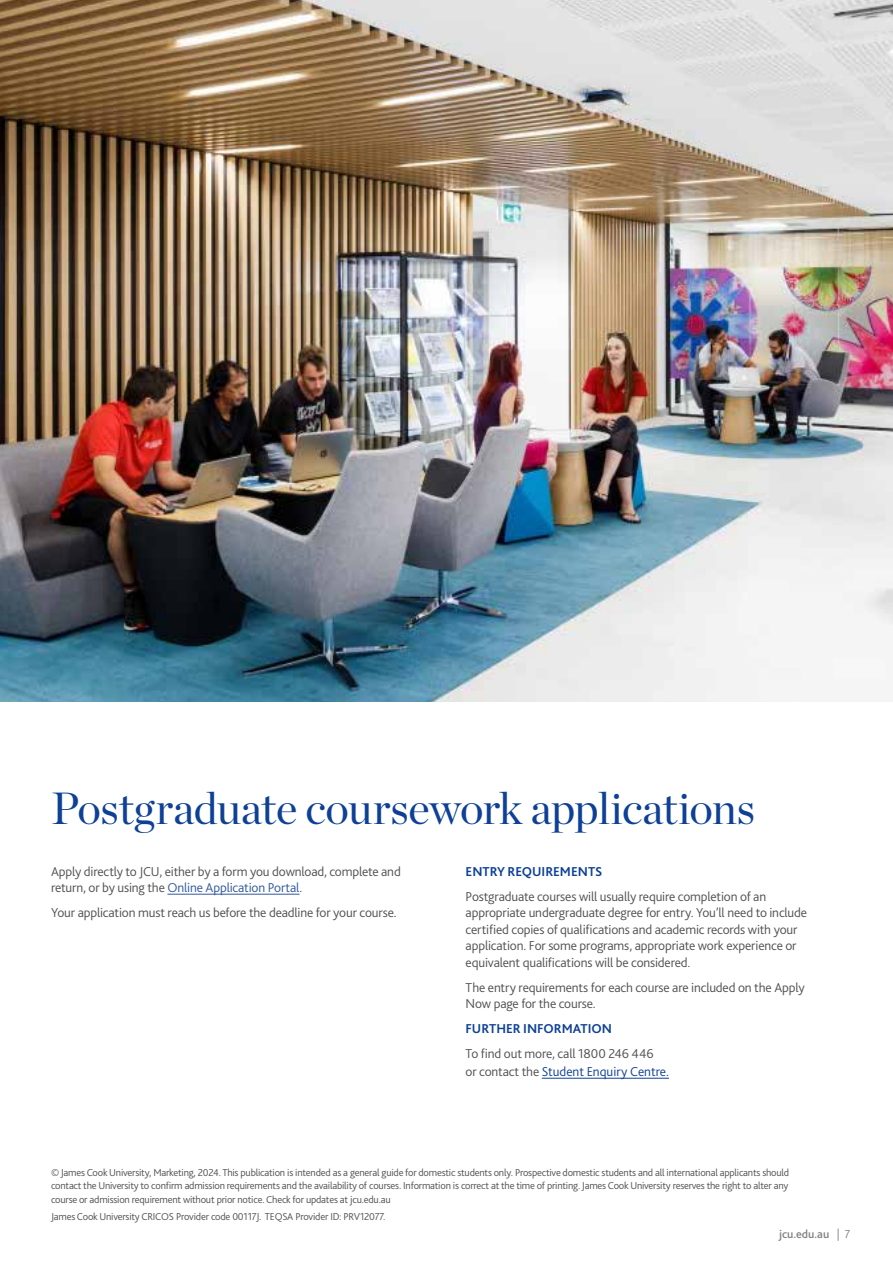
<style>
.page{position:relative;width:893px;height:1263px;background:#fff}
.page>*{position:absolute;margin:0;border:0;box-sizing:border-box;transform-origin:0 0}
.t1{font:45px "Chronicle Display";letter-spacing:-.01em;color:#0e4096}
.t2{font:300 13.5px/16.5px "Bliss 2";letter-spacing:-.01em;color:#504f53}
.t3{font:700 13.5px "Bliss 2";color:#0e4096}
.t4{font:500 12px "Bliss 2";letter-spacing:-.005em;color:#818084}
.t5{font:300 10.5px/13.5px "Bliss 2";letter-spacing:-.02em;color:#504f53;text-align:justify}
.s1{color:#0e4096}
.s2{color:#30589b}
.s3{font-weight:300}
</style>
<div class="page">
<img style="left:0;top:0;width:893px;height:702px">
<hr style="left:167px;top:894px;width:132px;height:1px;background:#30589b">
<hr style="left:542px;top:1078px;width:127px;height:1px;background:#0e4096">
<h1 class="t1" style="left:51px;top:773px;width:706px">Postgraduate coursework applications</h1>
<p class="t3" style="left:466px;top:863px;width:138px">ENTRY REQUIREMENTS</p>
<p class="t2" style="left:466px;top:888px;width:343px">Postgraduate courses will usually require completion of an appropriate undergraduate degree for entry. You’ll need to include certified copies of qualifications and academic records with your application. For some programs, appropriate work experience or equivalent qualifications will be considered.</p>
<p class="t2" style="left:466px;top:979px;width:341px">The entry requirements for each course are included on the Apply<br>Now page for the course.</p>
<p class="t3" style="left:466px;top:1020px;width:148px">FURTHER INFORMATION</p>
<p class="t2" style="left:466px;top:1045px;width:205px;line-height:18px">To find out more, call 1800 246 446<br>or contact the <span class="s1">Student Enquiry Centre.</span></p>
<p class="t2" style="left:51px;top:863px;width:351px">Apply directly to JCU, either by a form you download, complete and return, or by using the <span class="s2">Online Application Portal</span>.</p>
<p class="t2" style="left:51px;top:904px;width:347px">Your application must reach us before the deadline for your course.</p>
<p class="t5" style="left:51px;top:1165px;width:740px">© James Cook University, Marketing, 2024. This publication is intended as a general guide for domestic students only. Prospective domestic students and all international applicants should contact the University to confirm admission requirements and the availability of courses. Information is correct at the time of printing. James Cook University reserves the right to alter any course or admission requirement without prior notice. Check for updates at jcu.edu.au</p>
<p class="t5" style="left:51px;top:1210px;width:336px">James Cook University CRICOS Provider code 00117J. TEQSA Provider ID: PRV12077.</p>
<p class="t4" style="left:779px;top:1227px;width:73px">jcu.edu.au <span class="s3">| 7</span></p>
</div>
